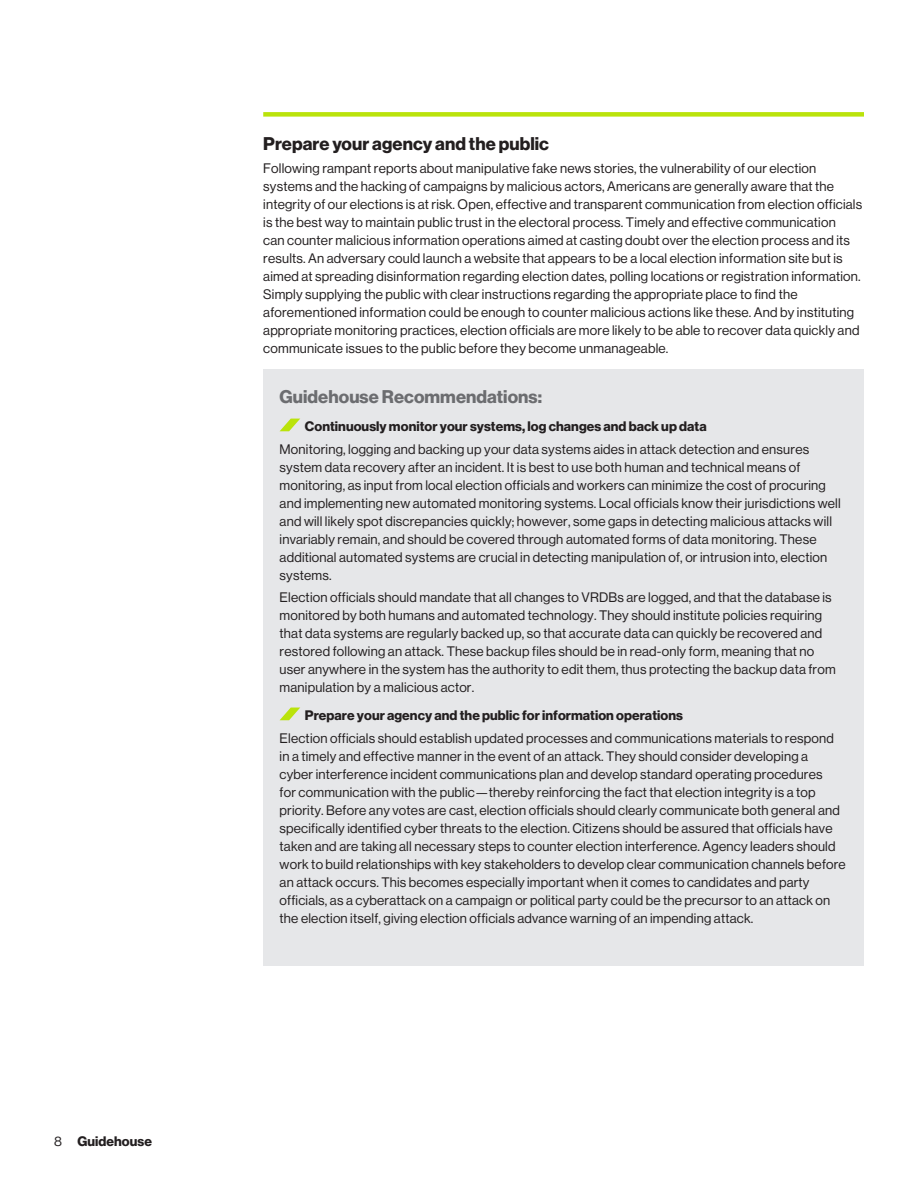
<style>
.page{position:relative;width:918px;height:1188px;background:#fff}
.page>*{position:absolute;margin:0;border:0;box-sizing:border-box;transform-origin:0 0}
.Body_Copy_Paragraph{font:18px "N Haas Grotesk DS Pro 75 Bd";letter-spacing:.005em;color:#231f20}
.Body_Header{font:18px "N Haas Grotesk DS Pro 75 Bd";letter-spacing:.005em;color:#6c6d70}
.Paragraph_Style_3{font:13.5px/18px "N Haas Grotesk DS Pro 55 Rg";letter-spacing:.015em;color:#231f20}
.Paragraph_Style_3-2{font:13.5px "N Haas Grotesk DS Pro 75 Bd";letter-spacing:.005em;color:#231f20}
.s1{font-family:"N Haas Grotesk DS Pro 55 Rg"}
</style>
<div class="page">
<div style="left:263px;top:369px;width:601px;height:597px;background:#e6e7e9"></div>
<svg style="left:280px;top:419px;width:20px;height:12px"></svg>
<svg style="left:280px;top:708px;width:20px;height:12px"></svg>
<div style="left:263px;top:112px;width:601px;height:5px;background:#bae30b"></div>
<p class="Paragraph_Style_3-2" style="left:54px;top:1133px;width:99px"><span class="s1">8</span> Guidehouse</p>
<p class="Body_Copy_Paragraph" style="left:263px;top:133px;width:287px">Prepare your agency and the public</p>
<p class="Paragraph_Style_3" style="left:263px;top:159px;width:601px">Following rampant reports about manipulative fake news stories, the vulnerability of our election systems and the hacking of campaigns by malicious actors, Americans are generally aware that the integrity of our elections is at risk. Open, effective and transparent communication from election officials is the best way to maintain public trust in the electoral process. Timely and effective communication<br>can counter malicious information operations aimed at casting doubt over the election process and its results. An adversary could launch a website that appears to be a local election information site but is aimed at spreading disinformation regarding election dates, polling locations or registration information.<br>Simply supplying the public with clear instructions regarding the appropriate place to find the aforementioned information could be enough to counter malicious actions like these. And by instituting appropriate monitoring practices, election officials are more likely to be able to recover data quickly and communicate issues to the public before they become unmanageable.</p>
<p class="Body_Header" style="left:280px;top:386px;width:264px">Guidehouse Recommendations:</p>
<p class="Paragraph_Style_3-2" style="left:305px;top:419px;width:403px">Continuously monitor your systems, log changes and back up data</p>
<p class="Paragraph_Style_3" style="left:280px;top:440px;width:563px">Monitoring, logging and backing up your data systems aides in attack detection and ensures system data recovery after an incident. It is best to use both human and technical means of monitoring, as input from local election officials and workers can minimize the cost of procuring and implementing new automated monitoring systems. Local officials know their jurisdictions well and will likely spot discrepancies quickly; however, some gaps in detecting malicious attacks will invariably remain, and should be covered through automated forms of data monitoring. These additional automated systems are crucial in detecting manipulation of, or intrusion into, election systems.</p>
<p class="Paragraph_Style_3" style="left:280px;top:588px;width:558px">Election officials should mandate that all changes to VRDBs are logged, and that the database is monitored by both humans and automated technology. They should institute policies requiring that data systems are regularly backed up, so that accurate data can quickly be recovered and restored following an attack. These backup files should be in read-only form, meaning that no user anywhere in the system has the authority to edit them, thus protecting the backup data from manipulation by a malicious actor.</p>
<p class="Paragraph_Style_3-2" style="left:305px;top:708px;width:380px">Prepare your agency and the public for information operations</p>
<p class="Paragraph_Style_3" style="left:280px;top:729px;width:568px">Election officials should establish updated processes and communications materials to respond in a timely and effective manner in the event of an attack. They should consider developing a<br>cyber interference incident communications plan and develop standard operating procedures<br>for communication with the public—thereby reinforcing the fact that election integrity is a top priority. Before any votes are cast, election officials should clearly communicate both general and specifically identified cyber threats to the election. Citizens should be assured that officials have taken and are taking all necessary steps to counter election interference. Agency leaders should work to build relationships with key stakeholders to develop clear communication channels before an attack occurs. This becomes especially important when it comes to candidates and party officials, as a cyberattack on a campaign or political party could be the precursor to an attack on the election itself, giving election officials advance warning of an impending attack.</p>
</div>
